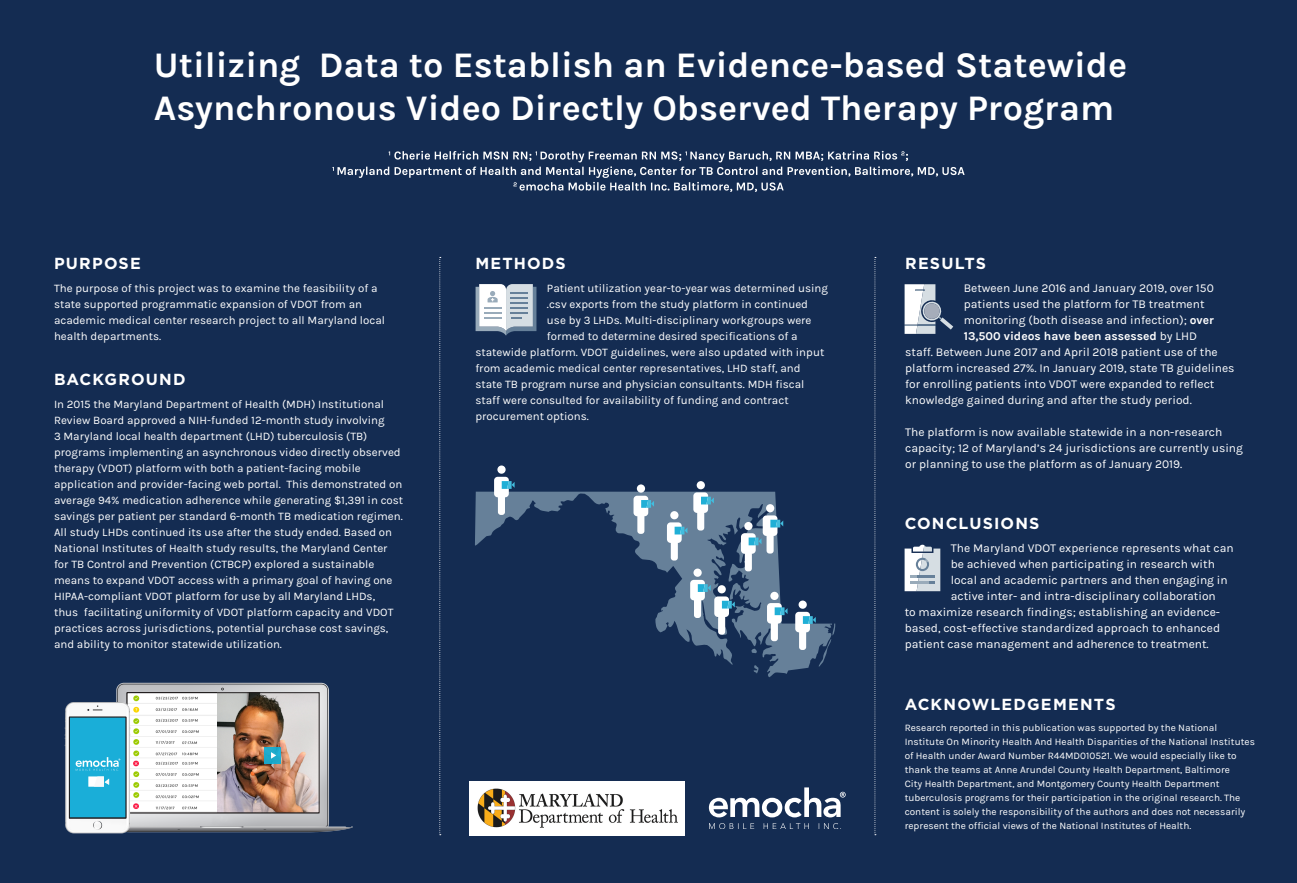
<style>
.page{position:relative;width:1297px;height:883px;background:#fff}
.page>*{position:absolute;margin:0;border:0;box-sizing:border-box;transform-origin:0 0}
.t1{font:700 36px/43.2px "Karla";color:#fff}
.HEADERS{font:700 16px "Gotham";letter-spacing:.075em;color:#fff}
.Text{font:12px/16px "Karla";color:#fff}
.Text-2{font:700 12px "Karla";color:#fff}
.Text-3{font:11.5px/16px "Karla";color:#fff}
.Text-4{font:10px/14px "Karla";color:#fff}
.s1{font-weight:700}
.s2{font-weight:400}
</style>
<div class="page">
<div style="left:0;top:192px;width:1296px;height:691px;background:#142c52"></div>
<div style="left:0;top:0;width:1296px;height:219px;background:#142c52"></div>
<svg style="left:904px;top:545px;width:36px;height:46px;background:#c5ced6"></svg>
<svg style="left:904px;top:284px;width:49px;height:50px"></svg>
<svg style="left:475px;top:492px;width:360px;height:185px"></svg>
<svg style="left:439px;top:257px;width:2px;height:578px"></svg>
<svg style="left:874px;top:257px;width:2px;height:578px"></svg>
<svg style="left:332px;top:151px;width:632px;height:41px"></svg>
<img style="left:116px;top:682px;width:237px;height:151px">
<img style="left:129px;top:694px;width:89px;height:117px">
<img style="left:218px;top:694px;width:99px;height:117px">
<div style="left:127px;top:692px;width:192px;height:121px;border:1px solid #231f20"></div>
<div style="left:265px;top:747px;width:16px;height:16px;background:#1eaacb"></div>
<svg style="left:271px;top:752px;width:5px;height:7px"></svg>
<img style="left:64px;top:700px;width:72px;height:134px">
<div style="left:69px;top:717px;width:57px;height:101px;background:#1aaed8"></div>
<div style="left:69px;top:717px;width:57px;height:101px;border:1px solid #231f20"></div>
<svg style="left:76px;top:757px;width:44px;height:30px"></svg>
<div style="left:469px;top:781px;width:216px;height:54px;background:#fff"></div>
<svg style="left:475px;top:284px;width:61px;height:52px;background:#b3bfca"></svg>
<svg style="left:709px;top:823px;width:132px;height:6px"></svg>
<svg style="left:709px;top:787px;width:136px;height:30px"></svg>
<img style="left:477px;top:789px;width:200px;height:38px">
<div style="left:637px;top:484px;width:8px;height:9px;background:#fff;border-radius:50%"></div>
<svg style="left:633px;top:496px;width:21px;height:38px"></svg>
<div style="left:670px;top:511px;width:8px;height:8px;background:#fff;border-radius:50%"></div>
<svg style="left:667px;top:522px;width:20px;height:38px"></svg>
<div style="left:696px;top:481px;width:9px;height:8px;background:#fff;border-radius:50%"></div>
<svg style="left:693px;top:492px;width:21px;height:38px"></svg>
<div style="left:693px;top:568px;width:8px;height:9px;background:#fff;border-radius:50%"></div>
<svg style="left:690px;top:580px;width:45px;height:54px"></svg>
<div style="left:770px;top:592px;width:8px;height:8px;background:#fff;border-radius:50%"></div>
<svg style="left:767px;top:603px;width:20px;height:38px"></svg>
<svg style="left:798px;top:600px;width:9px;height:9px"></svg>
<svg style="left:795px;top:612px;width:20px;height:38px"></svg>
<div style="left:766px;top:504px;width:8px;height:8px;background:#fff;border-radius:50%"></div>
<svg style="left:741px;top:515px;width:42px;height:56px"></svg>
<div style="left:497px;top:465px;width:8px;height:9px;background:#fff;border-radius:50%"></div>
<svg style="left:494px;top:477px;width:20px;height:38px"></svg>
<p class="t1" style="left:154px;top:43px;width:974px">Utilizing Data to Establish an Evidence-based Statewide<br>Asynchronous Video Directly Observed Therapy Program</p>
<p class="HEADERS" style="left:54px;top:253px;width:88px">PURPOSE</p>
<p class="Text-3" style="left:54px;top:280px;width:332px">The purpose of this project was to examine the feasibility of a state supported programmatic expansion of VDOT from an academic medical center research project to all Maryland local health departments.</p>
<p class="HEADERS" style="left:54px;top:369px;width:133px">BACKGROUND</p>
<p class="Text-3" style="left:54px;top:396px;width:351px">In 2015 the Maryland Department of Health (MDH) Institutional Review Board approved a NIH-funded 12-month study involving<br>3 Maryland local health department (LHD) tuberculosis (TB) programs implementing an asynchronous video directly observed therapy (VDOT) platform with both a patient-facing mobile application and provider-facing web portal. This demonstrated on average 94% medication adherence while generating $1,391 in cost savings per patient per standard 6-month TB medication regimen.<br>All study LHDs continued its use after the study ended. Based on National Institutes of Health study results, the Maryland Center for TB Control and Prevention (CTBCP) explored a sustainable means to expand VDOT access with a primary goal of having one HIPAA-compliant VDOT platform for use by all Maryland LHDs,<br>thus facilitating uniformity of VDOT platform capacity and VDOT practices across jurisdictions, potential purchase cost savings, and ability to monitor statewide utilization.</p>
<p class="HEADERS" style="left:475px;top:253px;width:92px">METHODS</p>
<p class="Text-3" style="left:547px;top:280px;width:282px">Patient utilization year-to-year was determined using</p>
<p class="Text-3" style="left:547px;top:296px;width:263px">.csv exports from the study platform in continued</p>
<p class="Text-3" style="left:547px;top:312px;width:266px">use by 3 LHDs. Multi-disciplinary workgroups were</p>
<p class="Text-3" style="left:547px;top:328px;width:252px">formed to determine desired specifications of a</p>
<p class="Text-3" style="left:475px;top:344px;width:350px">statewide platform. VDOT guidelines, were also updated with input</p>
<p class="Text-3" style="left:475px;top:360px;width:327px">from academic medical center representatives, LHD staff, and</p>
<p class="Text-3" style="left:475px;top:376px;width:331px">state TB program nurse and physician consultants. MDH fiscal</p>
<p class="Text-3" style="left:475px;top:392px;width:315px">staff were consulted for availability of funding and contract</p>
<p class="Text-3" style="left:475px;top:408px;width:115px">procurement options.</p>
<p class="HEADERS" style="left:905px;top:253px;width:82px">RESULTS</p>
<p class="Text" style="left:963px;top:280px;width:251px">Between June 2016 and January 2019, over 150</p>
<p class="Text" style="left:963px;top:296px;width:242px">patients used the platform for TB treatment</p>
<p class="Text" style="left:963px;top:312px;width:252px">monitoring (both disease and infection); <span class="s1">over</span></p>
<p class="Text-2" style="left:963px;top:329px;width:235px">13,500 videos have been assessed <span class="s2">by LHD</span></p>
<p class="Text" style="left:905px;top:344px;width:314px">staff. Between June 2017 and April 2018 patient use of the</p>
<p class="Text" style="left:905px;top:360px;width:331px">platform increased 27%. In January 2019, state TB guidelines</p>
<p class="Text" style="left:905px;top:376px;width:311px">for enrolling patients into VDOT were expanded to reflect</p>
<p class="Text" style="left:905px;top:392px;width:288px">knowledge gained during and after the study period.</p>
<p class="Text" style="left:905px;top:424px;width:339px">The platform is now available statewide in a non-research capacity; 12 of Maryland’s 24 jurisdictions are currently using or planning to use the platform as of January 2019.</p>
<p class="HEADERS" style="left:904px;top:514px;width:136px">CONCLUSIONS</p>
<p class="Text" style="left:950px;top:540px;width:284px">The Maryland VDOT experience represents what can</p>
<p class="Text" style="left:950px;top:556px;width:266px">be achieved when participating in research with</p>
<p class="Text" style="left:950px;top:572px;width:278px">local and academic partners and then engaging in</p>
<p class="Text" style="left:950px;top:588px;width:266px">active inter- and intra-disciplinary collaboration</p>
<p class="Text" style="left:904px;top:604px;width:317px">to maximize research findings; establishing an evidence-</p>
<p class="Text" style="left:904px;top:620px;width:317px">based, cost-effective standardized approach to enhanced</p>
<p class="Text" style="left:904px;top:636px;width:305px">patient case management and adherence to treatment.</p>
<p class="HEADERS" style="left:904px;top:694px;width:212px">ACKNOWLEDGEMENTS</p>
<p class="Text-4" style="left:904px;top:721px;width:352px">Research reported in this publication was supported by the National Institute On Minority Health And Health Disparities of the National Institutes of Health under Award Number R44MD010521. We would especially like to thank the teams at Anne Arundel County Health Department, Baltimore<br>City Health Department, and Montgomery County Health Department tuberculosis programs for their participation in the original research. The content is solely the responsibility of the authors and does not necessarily represent the official views of the National Institutes of Health.</p>
</div>
